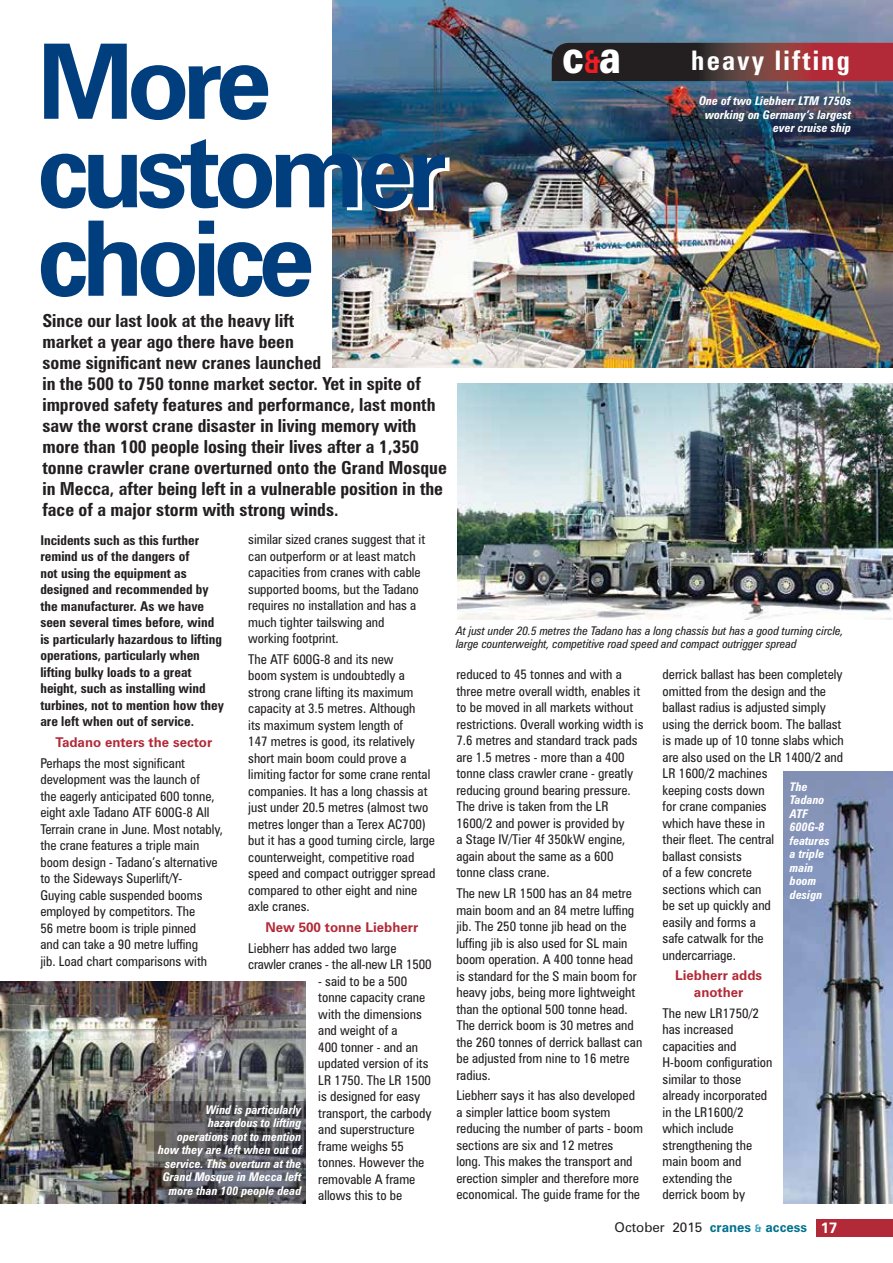
<style>
.page{position:relative;width:893px;height:1263px;background:#fff}
.page>*{position:absolute;margin:0;border:0;box-sizing:border-box;transform-origin:0 0}
.t1{font:700 104.4px/88.5px "Zurich BT";letter-spacing:-.07em;color:#003e7e}
.t2{font:900 45.9px "Zurich BT";color:#fff;scale:.79 1}
.t3{font:700 condensed 27px "Zurich BT";color:#fff}
.t4{font:700 condensed 18px/21px "Zurich BT";color:#231f20}
.t5{font:condensed 13.5px/16.5px "Zurich BT";color:#231f20}
.t6{font:700 condensed 13.5px/16.5px "Zurich BT";color:#231f20}
.t7{font:700 13.5px/16.5px "Zurich BT";color:#b22a37;text-align:center}
.t8{font:700 13.5px "Zurich BT";color:#00728f}
.t9{font:italic 700 condensed 12px/13.5px "Zurich BT";color:#fff;text-align:right}
.t10{font:italic condensed 12px/13.5px "Zurich BT";color:#231f20}
.s1{font-weight:700;font-size:31.65px;color:#ed1d24}
.s2{font-weight:400;color:#231f20}
.s3{font-size:10.5px;color:#3c9db6}
.s4{font-size:15px;color:#fff}
</style>
<div class="page">
<img style="left:332px;top:0;width:561px;height:367px">
<div style="left:816px;top:1220px;width:77px;height:17px;background:#b22a37"></div>
<svg style="left:552px;top:43px;width:341px;height:38px;background:#5f2c2f"></svg>
<img style="left:0;top:981px;width:305px;height:222px">
<img style="left:783px;top:771px;width:110px;height:432px">
<img style="left:458px;top:383px;width:435px;height:236px">
<svg style="left:154px;top:1101px;width:151px;height:101px;background:#56555a"></svg>
<h1 class="t1" style="left:37px;top:37px;width:412px">More customer choice</h1>
<h2 class="t2" style="left:562px;top:29px;width:76px">c<span class="s1">&amp;</span>a</h2>
<h3 class="t3" style="left:691px;top:44px;width:160px">heavy lifting</h3>
<p class="t9" style="left:699px;top:94px;width:154px">One of two Liebherr LTM 1750s working on Germany’s largest ever cruise ship</p>
<p class="t4" style="left:42px;top:310px;width:406px">Since our last look at the heavy lift<br>market a year ago there have been<br>some significant new cranes launched<br>in the 500 to 750 tonne market sector. Yet in spite of improved safety features and performance, last month saw the worst crane disaster in living memory with more than 100 people losing their lives after a 1,350 tonne crawler crane overturned onto the Grand Mosque in Mecca, after being left in a vulnerable position in the face of a major storm with strong winds.</p>
<p class="t5" style="left:248px;top:531px;width:179px">similar sized cranes suggest that it can outperform or at least match capacities from cranes with cable supported booms, but the Tadano requires no installation and has a much tighter tailswing and working footprint.</p>
<p class="t5" style="left:248px;top:651px;width:189px">The ATF 600G-8 and its new<br>boom system is undoubtedly a strong crane lifting its maximum capacity at 3.5 metres. Although<br>its maximum system length of<br>147 metres is good, its relatively short main boom could prove a limiting factor for some crane rental companies. It has a long chassis at just under 20.5 metres (almost two metres longer than a Terex AC700) but it has a good turning circle, large counterweight, competitive road speed and compact outrigger spread compared to other eight and nine axle cranes.</p>
<p class="t7" style="left:265px;top:919px;width:154px">New 500 tonne Liebherr</p>
<p class="t5" style="left:248px;top:940px;width:185px">Liebherr has added two large crawler cranes - the all-new LR 1500</p>
<p class="t5" style="left:318px;top:973px;width:115px">- said to be a 500 tonne capacity crane with the dimensions and weight of a<br>400 tonner - and an updated version of its<br>LR 1750. The LR 1500 is designed for easy transport, the carbody and superstructure frame weighs 55 tonnes. However the removable A frame allows this to be</p>
<p class="t6" style="left:40px;top:532px;width:185px">Incidents such as this further remind us of the dangers of<br>not using the equipment as designed and recommended by the manufacturer. As we have seen several times before, wind is particularly hazardous to lifting operations, particularly when lifting bulky loads to a great height, such as installing wind turbines, not to mention how they are left when out of service.</p>
<p class="t7" style="left:55px;top:734px;width:158px">Tadano enters the sector</p>
<p class="t5" style="left:40px;top:755px;width:184px">Perhaps the most significant development was the launch of<br>the eagerly anticipated 600 tonne, eight axle Tadano ATF 600G-8 All<br>Terrain crane in June. Most notably, the crane features a triple main boom design - Tadano’s alternative to the Sideways Superlift/Y-<br>Guying cable suspended booms employed by competitors. The<br>56 metre boom is triple pinned<br>and can take a 90 metre luffing<br>jib. Load chart comparisons with</p>
<p class="t9" style="left:158px;top:1102px;width:145px">Wind is particularly hazardous to lifting operations not to mention how they are left when out of service. This overturn at the<br>Grand Mosque in Mecca left more than 100 people dead</p>
<p class="t10" style="left:456px;top:623px;width:389px">At just under 20.5 metres the Tadano has a long chassis but has a good turning circle, large counterweight, competitive road speed and compact outrigger spread</p>
<p class="t5" style="left:456px;top:666px;width:189px">reduced to 45 tonnes and with a three metre overall width, enables it to be moved in all markets without restrictions. Overall working width is<br>7.6 metres and standard track pads are 1.5 metres - more than a 400 tonne class crawler crane - greatly reducing ground bearing pressure.<br>The drive is taken from the LR<br>1600/2 and power is provided by<br>a Stage IV/Tier 4f 350kW engine, again about the same as a 600 tonne class crane.</p>
<p class="t5" style="left:456px;top:885px;width:187px">The new LR 1500 has an 84 metre main boom and an 84 metre luffing jib. The 250 tonne jib head on the luffing jib is also used for SL main boom operation. A 400 tonne head is standard for the S main boom for heavy jobs, being more lightweight than the optional 500 tonne head.<br>The derrick boom is 30 metres and the 260 tonnes of derrick ballast can be adjusted from nine to 16 metre radius.</p>
<p class="t5" style="left:456px;top:1087px;width:188px">Liebherr says it has also developed a simpler lattice boom system reducing the number of parts - boom sections are six and 12 metres<br>long. This makes the transport and erection simpler and therefore more economical. The guide frame for the</p>
<p class="t5" style="left:663px;top:666px;width:183px">derrick ballast has been completely omitted from the design and the ballast radius is adjusted simply using the derrick boom. The ballast is made up of 10 tonne slabs which are also used on the LR 1400/2 and<br>LR 1600/2 machines<br>keeping costs down<br>for crane companies<br>which have these in<br>their fleet. The central<br>ballast consists<br>of a few concrete<br>sections which can<br>be set up quickly and<br>easily and forms a<br>safe catwalk for the<br>undercarriage.</p>
<p class="t7" style="left:675px;top:967px;width:89px">Liebherr adds another</p>
<p class="t5" style="left:663px;top:1004px;width:111px">The new LR1750/2 has increased capacities and<br>H-boom configuration similar to those already incorporated in the LR1600/2 which include strengthening the main boom and extending the<br>derrick boom by</p>
<p class="t9" style="left:790px;top:779px;width:42px;text-align:left">The<br>Tadano<br>ATF<br>600G-8 features a triple main boom design</p>
<p class="t8" style="left:615px;top:1219px;width:224px"><span class="s2">October 2015</span> cranes <span class="s3">&amp;</span> access <span class="s4">17</span></p>
</div>
